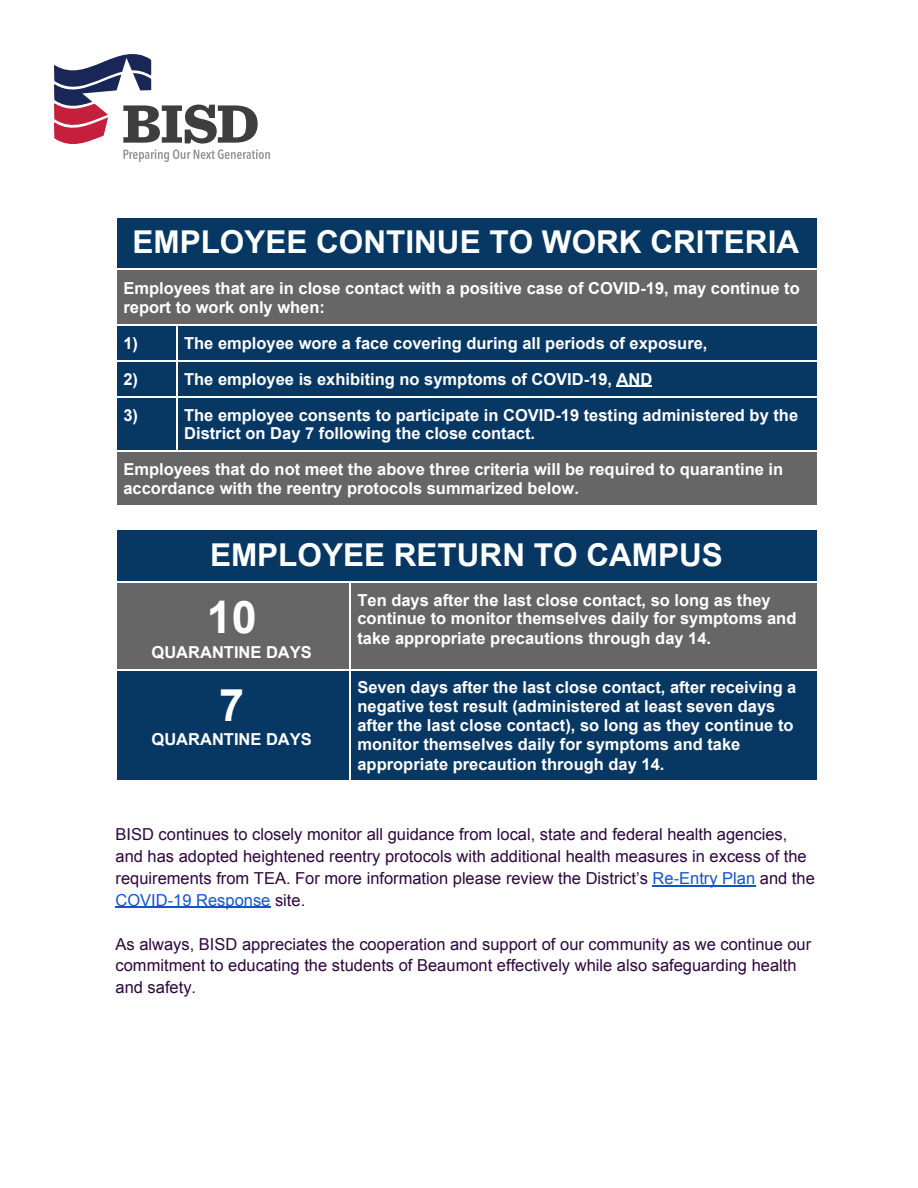
<style>
.page{position:relative;width:918px;height:1188px;background:#fff}
.page>*{position:absolute;margin:0;border:0;box-sizing:border-box;transform-origin:0 0}
.t1{font:700 45px "Arial";color:#fff}
.t2{font:700 31.5px "Arial";color:#fff}
.t3{font:700 16.5px/19.2px "Arial";color:#fff}
.t4{font:16.5px/21.8px "Arial";color:#2e063d}
.s1{color:#15c}
</style>
<div class="page">
<hr style="left:652px;top:885px;width:104px;height:1px;background:#15c">
<hr style="left:116px;top:907px;width:155px;height:1px;background:#15c">
<div style="left:116px;top:216px;width:702px;height:53px;background:#073763"></div>
<div style="left:116px;top:269px;width:702px;height:55px;background:#666"></div>
<div style="left:116px;top:324px;width:60px;height:36px;background:#073763"></div>
<div style="left:176px;top:324px;width:642px;height:36px;background:#073763"></div>
<div style="left:116px;top:360px;width:60px;height:36px;background:#073763"></div>
<div style="left:176px;top:360px;width:642px;height:36px;background:#073763"></div>
<div style="left:116px;top:396px;width:60px;height:54px;background:#073763"></div>
<div style="left:176px;top:396px;width:642px;height:54px;background:#073763"></div>
<div style="left:116px;top:450px;width:702px;height:55px;background:#666"></div>
<hr style="left:116px;top:450px;width:1px;height:56px;background:#fff">
<hr style="left:176px;top:450px;width:643px;height:1px;background:#fff">
<hr style="left:116px;top:450px;width:61px;height:1px;background:#fff">
<hr style="left:116px;top:396px;width:1px;height:55px;background:#fff">
<hr style="left:176px;top:396px;width:1px;height:55px;background:#fff">
<hr style="left:176px;top:396px;width:643px;height:1px;background:#fff">
<hr style="left:116px;top:396px;width:61px;height:1px;background:#fff">
<hr style="left:116px;top:360px;width:1px;height:37px;background:#fff">
<hr style="left:176px;top:360px;width:1px;height:37px;background:#fff">
<hr style="left:176px;top:360px;width:643px;height:1px;background:#fff">
<hr style="left:116px;top:360px;width:61px;height:1px;background:#fff">
<hr style="left:116px;top:324px;width:1px;height:37px;background:#fff">
<hr style="left:176px;top:324px;width:1px;height:37px;background:#fff">
<hr style="left:116px;top:324px;width:703px;height:1px;background:#fff">
<hr style="left:116px;top:269px;width:1px;height:56px;background:#fff">
<hr style="left:116px;top:216px;width:703px;height:1px;background:#fff">
<hr style="left:116px;top:269px;width:703px;height:1px;background:#fff">
<hr style="left:116px;top:216px;width:1px;height:54px;background:#fff">
<hr style="left:616px;top:386px;width:36px;height:1px;background:#fff">
<div style="left:116px;top:529px;width:702px;height:53px;background:#073763"></div>
<div style="left:116px;top:582px;width:234px;height:87px;background:#666"></div>
<div style="left:350px;top:582px;width:468px;height:87px;background:#666"></div>
<div style="left:116px;top:669px;width:234px;height:112px;background:#073763"></div>
<div style="left:350px;top:669px;width:468px;height:112px;background:#073763"></div>
<hr style="left:116px;top:669px;width:1px;height:113px;background:#fff">
<hr style="left:350px;top:669px;width:1px;height:113px;background:#fff">
<hr style="left:350px;top:669px;width:469px;height:1px;background:#fff">
<hr style="left:116px;top:669px;width:235px;height:1px;background:#fff">
<hr style="left:116px;top:582px;width:1px;height:88px;background:#fff">
<hr style="left:350px;top:582px;width:1px;height:88px;background:#fff">
<hr style="left:116px;top:529px;width:703px;height:1px;background:#fff">
<hr style="left:116px;top:582px;width:703px;height:1px;background:#fff">
<hr style="left:116px;top:529px;width:1px;height:54px;background:#fff">
<svg style="left:54px;top:54px;width:216px;height:108px"></svg>
<p class="t2" style="left:132px;top:220px;width:668px">EMPLOYEE CONTINUE TO WORK CRITERIA</p>
<p class="t3" style="left:123px;top:278px;width:678px">Employees that are in close contact with a positive case of COVID-19, may continue to report to work only when:</p>
<p class="t3" style="left:123px;top:334px;width:16px">1)</p>
<p class="t3" style="left:184px;top:334px;width:525px">The employee wore a face covering during all periods of exposure,</p>
<p class="t3" style="left:123px;top:370px;width:16px">2)</p>
<p class="t3" style="left:184px;top:370px;width:470px">The employee is exhibiting no symptoms of COVID-19, AND</p>
<p class="t3" style="left:123px;top:406px;width:16px">3)</p>
<p class="t3" style="left:184px;top:406px;width:616px;line-height:18px">The employee consents to participate in COVID-19 testing administered by the<br>District on Day 7 following the close contact.</p>
<p class="t3" style="left:123px;top:460px;width:661px">Employees that do not meet the above three criteria will be required to quarantine in accordance with the reentry protocols summarized below.</p>
<p class="t2" style="left:210px;top:533px;width:514px">EMPLOYEE RETURN TO CAMPUS</p>
<p class="t1" style="left:207px;top:586px;width:52px">10</p>
<p class="t3" style="left:152px;top:643px;width:162px">QUARANTINE DAYS</p>
<p class="t3" style="left:357px;top:592px;width:440px;line-height:18.6px">Ten days after the last close contact, so long as they continue to monitor themselves daily for symptoms and take appropriate precautions through day 14.</p>
<p class="t1" style="left:219px;top:674px;width:27px">7</p>
<p class="t3" style="left:152px;top:730px;width:162px">QUARANTINE DAYS</p>
<p class="t3" style="left:357px;top:678px;width:441px">Seven days after the last close contact, after receiving a negative test result (administered at least seven days after the last close contact), so long as they continue to monitor themselves daily for symptoms and take appropriate precaution through day 14.</p>
<p class="t4" style="left:116px;top:824px;width:701px">BISD continues to closely monitor all guidance from local, state and federal health agencies, and has adopted heightened reentry protocols with additional health measures in excess of the requirements from TEA. For more information please review the District’s <span class="s1">Re-Entry Plan</span> and the <span class="s1">COVID-19 Response</span> site.</p>
<p class="t4" style="left:116px;top:933px;width:697px">As always, BISD appreciates the cooperation and support of our community as we continue our commitment to educating the students of Beaumont effectively while also safeguarding health and safety.</p>
</div>
